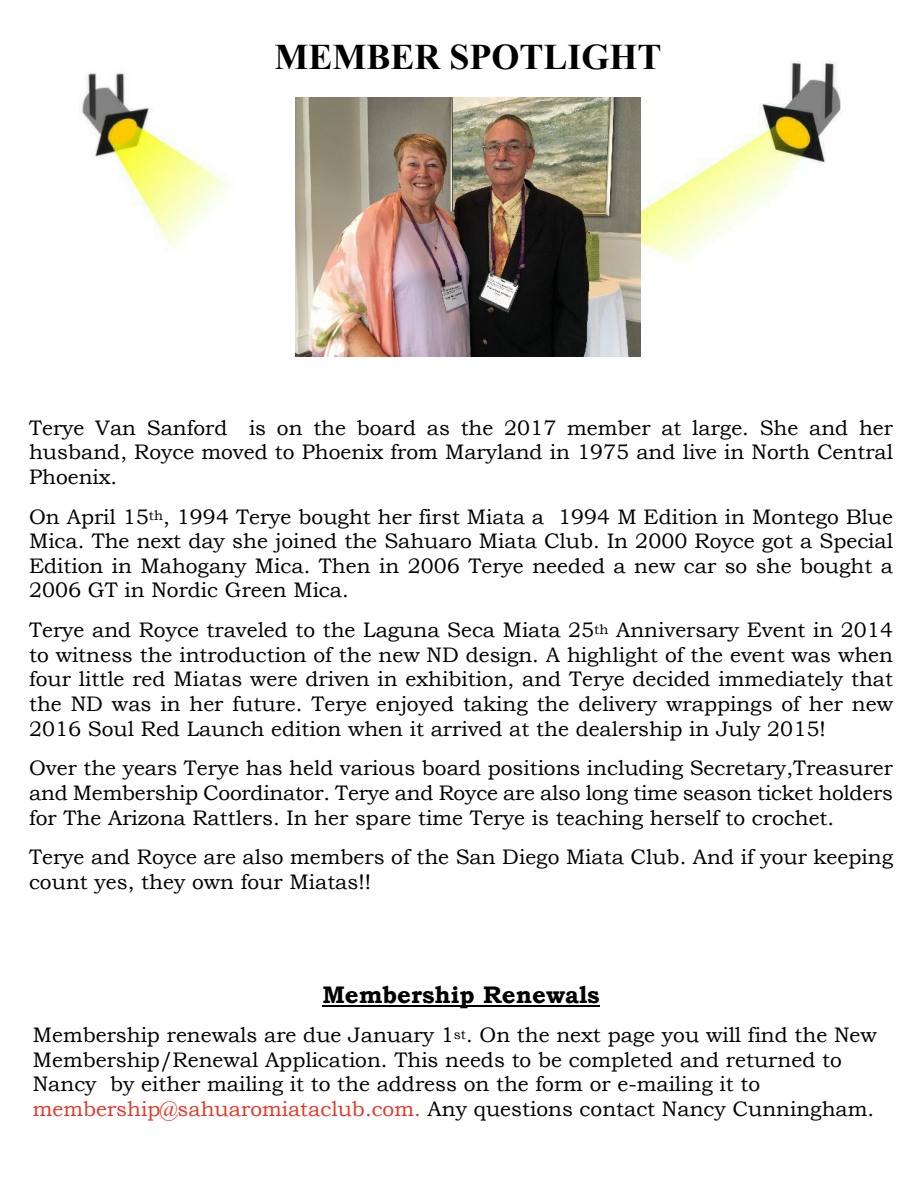
<style>
.page{position:relative;width:918px;height:1188px;background:#fff}
.page>*{position:absolute;margin:0;border:0;box-sizing:border-box;transform-origin:0 0}
.t1{font:700 36px "Times New Roman";color:#000}
.t2{font:700 24px "Bookman Old Style";color:#000}
.t3{font:21px/24.6px "Bookman Old Style";color:#000;text-align:justify}
.s1{color:#e63726}
</style>
<div class="page">
<img style="left:612px;top:61px;width:229px;height:200px">
<img style="left:82px;top:73px;width:147px;height:176px">
<img style="left:296px;top:98px;width:345px;height:259px">
<hr style="left:322px;top:1005px;width:278px;height:1px;background:#000">
<h1 class="t1" style="left:274px;top:45px;width:389px">MEMBER SPOTLIGHT</h1>
<p class="t3" style="left:29px;top:417px;width:866px">Terye Van Sanford is on the board as the 2017 member at large. She and her husband, Royce moved to Phoenix from Maryland in 1975 and live in North Central Phoenix.</p>
<p class="t3" style="left:29px;top:506px;width:866px">On April 15<sup>th</sup>, 1994 Terye bought her first Miata a 1994 M Edition in Montego Blue Mica. The next day she joined the Sahuaro Miata Club. In 2000 Royce got a Special Edition in Mahogany Mica. Then in 2006 Terye needed a new car so she bought a 2006 GT in Nordic Green Mica.</p>
<p class="t3" style="left:29px;top:620px;width:866px">Terye and Royce traveled to the Laguna Seca Miata 25<sup>th</sup> Anniversary Event in 2014 to witness the introduction of the new ND design. A highlight of the event was when four little red Miatas were driven in exhibition, and Terye decided immediately that the ND was in her future. Terye enjoyed taking the delivery wrappings of her new 2016 Soul Red Launch edition when it arrived at the dealership in July 2015!</p>
<p class="t3" style="left:29px;top:758px;width:866px">Over the years Terye has held various board positions including Secretary,Treasurer and Membership Coordinator. Terye and Royce are also long time season ticket holders for The Arizona Rattlers. In her spare time Terye is teaching herself to crochet.</p>
<p class="t3" style="left:29px;top:847px;width:865px">Terye and Royce are also members of the San Diego Miata Club. And if your keeping count yes, they own four Miatas!!</p>
<p class="t2" style="left:322px;top:985px;width:279px">Membership Renewals</p>
<p class="t3" style="left:33px;top:1025px;width:846px;text-align:left">Membership renewals are due January 1<sup>st</sup>. On the next page you will find the New Membership/Renewal Application. This needs to be completed and returned to Nancy by either mailing it to the address on the form or e-mailing it to <span class="s1">membership@sahuaromiataclub.com.</span> Any questions contact Nancy Cunningham.</p>
</div>
